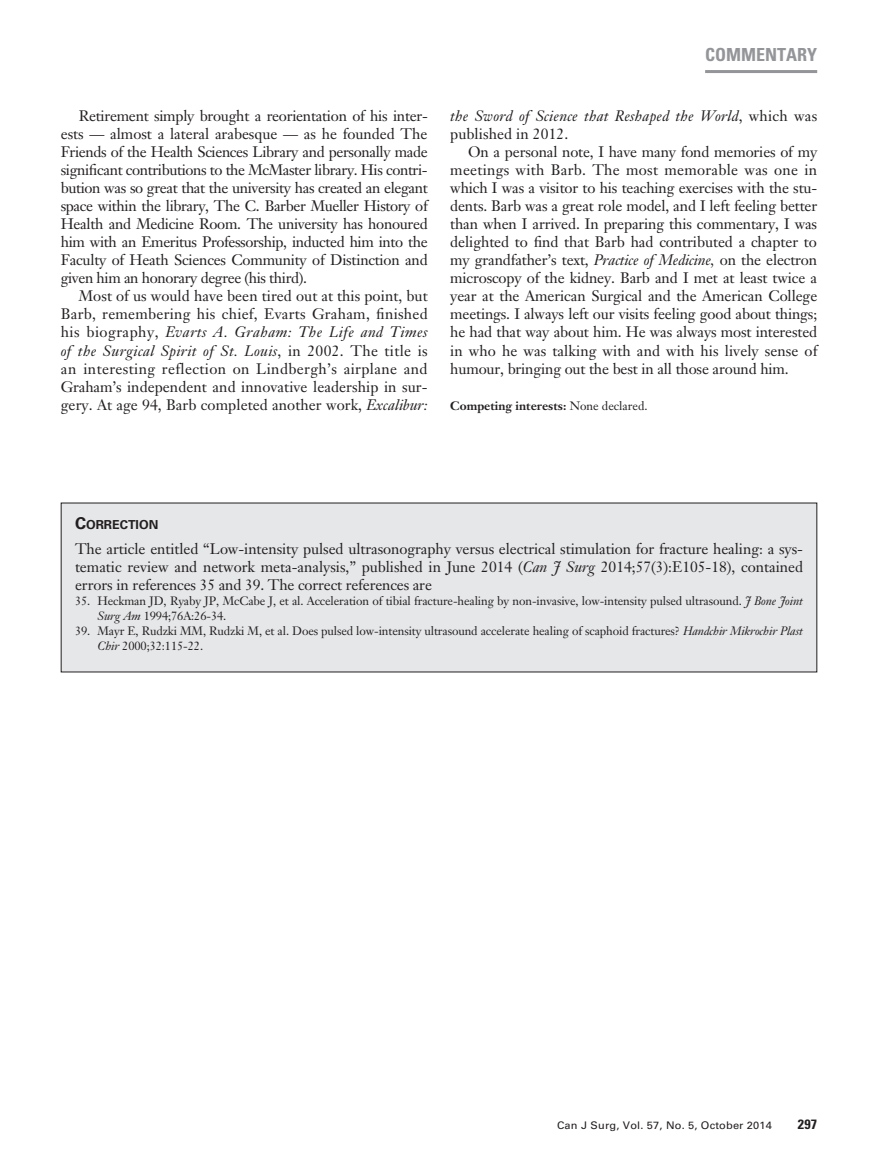
<style>
.page{position:relative;width:878px;height:1175px;background:#fff}
.page>*{position:absolute;margin:0;border:0;box-sizing:border-box;transform-origin:0 0}
.t1{font:700 condensed 18px "Univers LT Std";color:#939598}
.t2{font:15px/18px "Janson Text LT Std";letter-spacing:-.01em;color:#231f20;text-align:justify}
.t3{font:italic 15px/18px "Janson Text LT Std";letter-spacing:.015em;color:#231f20}
.t4{font:700 condensed 13.5px "Univers LT Std";color:#231f20;scale:1.05 1}
.t5{font:700 12.3px "Univers LT Std";color:#231f20}
.t6{font:12px/15px "Janson Text LT Std";letter-spacing:-.01em;color:#231f20}
.t7{font:700 12px "Janson Text LT Std";color:#231f20}
.t8{font:10.5px "Univers LT Std";letter-spacing:.015em;color:#231f20;scale:1.05 1}
.s1{font-style:italic}
.s2{font-style:normal}
.s3{font-weight:400}
.s4{font-size:16.5px}
</style>
<div class="page">
<hr style="left:705px;top:70px;width:112px;height:3px;background:#939598">
<div style="left:61px;top:503px;width:755px;height:169px;background:#e6e7e9"></div>
<p class="t2" style="left:61px;top:107px;width:368px;text-indent:18px">Retirement simply brought a reorientation of his inter&shy;ests — almost a lateral arabesque — as he founded The Friends of the Health Sciences Library and personally made significant contributions to the McMaster library. His contri&shy;bution was so great that the university has created an elegant space within the library, The C. Barber Mueller History of Health and Medicine Room. The university has honoured him with an Emeritus Professorship, inducted him into the Faculty of Heath Sciences Community of Distinction and given him an honorary degree (his third).</p>
<p class="t2" style="left:61px;top:287px;width:368px;text-indent:18px">Most of us would have been tired out at this point, but Barb, remembering his chief, Evarts Graham, finished his biography, <span class="s1">Evarts A. Graham: The Life and Times of the Surgical Spirit of St. Louis</span>, in 2002. The title is an interesting reflection on Lindbergh’s airplane and Graham’s independent and innovative leadership in sur&shy;gery. At age 94, Barb completed another work, <span class="s1">Excalibur:</span></p>
<p class="t1" style="left:705px;top:44px;width:114px">COMMENTARY</p>
<p class="t3" style="left:450px;top:107px;width:368px">the Sword of Science that Reshaped the World<span class="s2">, which was published in 2012.</span></p>
<p class="t2" style="left:450px;top:143px;width:368px;text-indent:18px">On a personal note, I have many fond memories of my meetings with Barb. The most memorable was one in which I was a visitor to his teaching exercises with the stu&shy;dents. Barb was a great role model, and I left feeling better than when I arrived. In preparing this commentary, I was delighted to find that Barb had contributed a chapter to my grandfather’s text, <span class="s1">Practice of Medicine,</span> on the electron microscopy of the kidney. Barb and I met at least twice a year at the American Surgical and the American College meetings. I always left our visits feeling good about things; he had that way about him. He was always most interested in who he was talking with and with his lively sense of humour, bringing out the best in all those around him.</p>
<p class="t7" style="left:450px;top:397px;width:199px">Competing interests: <span class="s3">None declared.</span></p>
<p class="t5" style="left:75px;top:517px;width:85px"><span class="s4">C</span>ORRECTION</p>
<p class="t2" style="left:75px;top:539px;width:729px">The article entitled “Low-intensity pulsed ultrasonography versus electrical stimulation for fracture healing: a sys&shy;tematic review and network meta-analysis,” published in June 2014 (<span class="s1">Can J Surg</span> 2014;57(3):E105-18), contained errors in references 35 and 39. The correct references are</p>
<p class="t6" style="left:98px;top:593px;width:707px;text-indent:-22px">35. Heckman JD, Ryaby JP, McCabe J, et al. Acceleration of tibial fracture-healing by non-invasive, low-intensity pulsed ultrasound. <span class="s1">J Bone Joint<br>Surg Am</span> 1994;76A:26-34.</p>
<p class="t6" style="left:98px;top:623px;width:706px;text-indent:-22px">39. Mayr E, Rudzki MM, Rudzki M, et al. Does pulsed low-intensity ultrasound accelerate healing of scaphoid fractures? <span class="s1">Handchir Mikrochir Plast<br>Chir</span> 2000;32:115-22.</p>
<p class="t8" style="left:557px;top:1119px;width:206px">Can J Surg, Vol. 57, No. 5, October 2014</p>
<p class="t4" style="left:797px;top:1116px;width:20px">297</p>
</div>
